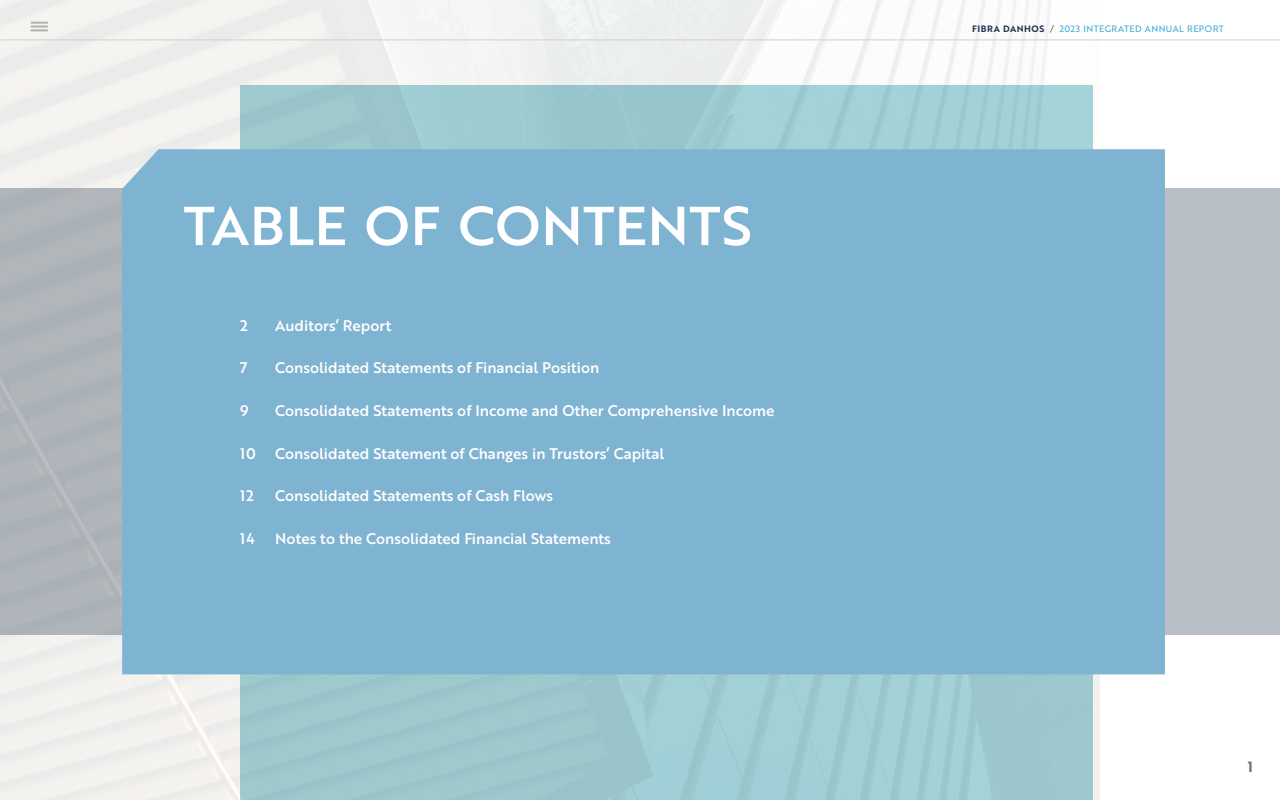
<style>
.page{position:relative;width:1280px;height:800px;background:#fff}
.page>*{position:absolute;margin:0;border:0;box-sizing:border-box;transform-origin:0 0}
.t1{font:53.3px "Brother 1816 Medium";letter-spacing:.005em;color:#fff}
.t2{font:15px "Brother 1816 Medium";color:#fff}
.t3{font:14.4px "Brother 1816 Bold";color:#706f6f}
.t4{font:9px "Brother 1816 Regular";letter-spacing:.05em;color:#3ba9d5}
.s1{font-family:"Brother 1816 Bold";color:#283550}
.s2{font-family:"Brother 1816 Book";color:#4a4a49}
</style>
<div class="page">
<div style="left:0;top:189px;width:1280px;height:446px;background:#b3b7bc"></div>
<div style="left:240px;top:85px;width:852px;height:715px;background:#9ecace"></div>
<div style="left:122px;top:149px;width:1043px;height:525px;background:#7fb3d2"></div>
<hr style="left:0;top:40px;width:1280px;height:1px;background:#d0d0d0">
<svg style="left:31px;top:22px;width:17px;height:9px"></svg>
<h1 class="t1" style="left:184px;top:186px;width:570px">TABLE OF CONTENTS</h1>
<p class="t2" style="left:240px;top:314px;width:9px">2</p>
<p class="t2" style="left:275px;top:314px;width:118px">Auditors’ Report</p>
<p class="t2" style="left:240px;top:357px;width:9px">7</p>
<p class="t2" style="left:275px;top:357px;width:325px">Consolidated Statements of Financial Position</p>
<p class="t2" style="left:240px;top:399px;width:10px">9</p>
<p class="t2" style="left:275px;top:399px;width:501px">Consolidated Statements of Income and Other Comprehensive Income</p>
<p class="t2" style="left:240px;top:442px;width:17px">10</p>
<p class="t2" style="left:275px;top:442px;width:390px">Consolidated Statement of Changes in Trustors’ Capital</p>
<p class="t2" style="left:240px;top:485px;width:15px">12</p>
<p class="t2" style="left:275px;top:485px;width:279px">Consolidated Statements of Cash Flows</p>
<p class="t2" style="left:240px;top:527px;width:16px">14</p>
<p class="t2" style="left:275px;top:527px;width:337px">Notes to the Consolidated Financial Statements</p>
<p class="t4" style="left:972px;top:22px;width:253px"><span class="s1">FIBRA DANHOS</span> <span class="s2">/</span> 2023 INTEGRATED ANNUAL REPORT</p>
<p class="t3" style="left:1248px;top:756px;width:7px">1</p>
</div>
